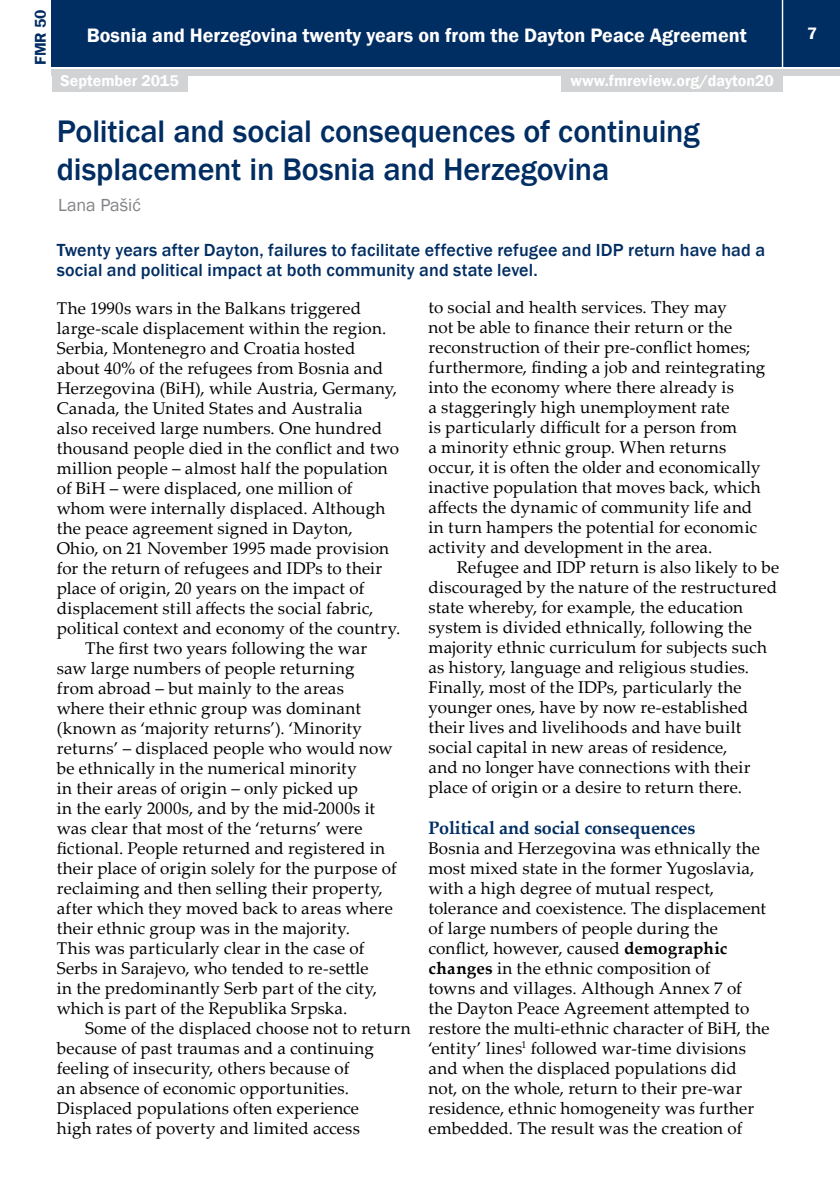
<style>
.page{position:relative;width:840px;height:1191px;background:#fff}
.page>*{position:absolute;margin:0;border:0;box-sizing:border-box;transform-origin:0 0}
.t1{font:500 32px/38px "Franklin Gothic";letter-spacing:-.005em;color:#002d62}
.t2{font:600 20px "Franklin Gothic";color:#fff}
.t3{font:500 18px/20px "Franklin Gothic";letter-spacing:.005em;color:#002d62}
.t4{font:700 18px "Palatino Linotype";letter-spacing:-.01em;color:#002d62}
.t5{font:18px "Franklin Gothic";color:#808285}
.t6{font:17px/20px "Palatino Linotype";letter-spacing:.01em;color:#000}
.t7{font:600 17px "Franklin Gothic";color:#fff}
.t8{font:600 16px "Franklin Gothic";color:#fff}
.t9{font:600 16px "Franklin Gothic";color:#002d62}
.s1{font-weight:700}
</style>
<div class="page">
<div style="left:52px;top:0;width:787px;height:66px;background:#002d62"></div>
<div style="left:52px;top:69px;width:787px;height:6px;background:#d1d3d4"></div>
<hr style="left:781px;top:0;width:1px;height:68px;background:#fff">
<div style="left:561px;top:74px;width:221px;height:18px;background:#d1d3d4"></div>
<div style="left:52px;top:74px;width:135px;height:18px;background:#d1d3d4"></div>
<p class="t9" style="left:31px;top:65px;width:57px;rotate:-90deg">FMR 50</p>
<p class="t2" style="left:87px;top:23px;width:661px">Bosnia and Herzegovina twenty years on from the Dayton Peace Agreement</p>
<p class="t7" style="left:806px;top:23px;width:11px">7</p>
<p class="t8" style="left:61px;top:71px;width:120px">September 2015</p>
<p class="t8" style="left:570px;top:71px;width:205px">www.fmreview.org/dayton20</p>
<h1 class="t1" style="left:57px;top:112px;width:644px">Political and social consequences of continuing displacement in Bosnia and Herzegovina</h1>
<p class="t5" style="left:58px;top:194px;width:84px">Lana Pašić</p>
<p class="t3" style="left:57px;top:240px;width:709px">Twenty years after Dayton, failures to facilitate effective refugee and IDP return have had a social and political impact at both community and state level.</p>
<p class="t6" style="left:57px;top:297px;width:306px">The 1990s wars in the Balkans triggered</p>
<p class="t6" style="left:57px;top:317px;width:331px">large-scale displacement within the region.</p>
<p class="t6" style="left:57px;top:337px;width:300px">Serbia, Montenegro and Croatia hosted</p>
<p class="t6" style="left:57px;top:357px;width:328px">about 40% of the refugees from Bosnia and</p>
<p class="t6" style="left:57px;top:377px;width:342px">Herzegovina (BiH), while Austria, Germany,</p>
<p class="t6" style="left:57px;top:397px;width:307px">Canada, the United States and Australia</p>
<p class="t6" style="left:57px;top:417px;width:326px">also received large numbers. One hundred</p>
<p class="t6" style="left:57px;top:437px;width:344px">thousand people died in the conflict and two</p>
<p class="t6" style="left:57px;top:457px;width:332px">million people – almost half the population</p>
<p class="t6" style="left:57px;top:477px;width:297px">of BiH – were displaced, one million of</p>
<p class="t6" style="left:57px;top:497px;width:330px">whom were internally displaced. Although</p>
<p class="t6" style="left:57px;top:517px;width:297px">the peace agreement signed in Dayton,</p>
<p class="t6" style="left:57px;top:537px;width:333px">Ohio, on 21 November 1995 made provision</p>
<p class="t6" style="left:57px;top:557px;width:327px">for the return of refugees and IDPs to their</p>
<p class="t6" style="left:57px;top:577px;width:309px">place of origin, 20 years on the impact of</p>
<p class="t6" style="left:57px;top:597px;width:318px">displacement still affects the social fabric,</p>
<p class="t6" style="left:57px;top:617px;width:345px">political context and economy of the country.</p>
<p class="t6" style="left:85px;top:637px;width:283px">The first two years following the war</p>
<p class="t6" style="left:57px;top:657px;width:299px">saw large numbers of people returning</p>
<p class="t6" style="left:57px;top:677px;width:288px">from abroad – but mainly to the areas</p>
<p class="t6" style="left:57px;top:697px;width:305px">where their ethnic group was dominant</p>
<p class="t6" style="left:57px;top:717px;width:306px">(known as ‘majority returns’). ‘Minority</p>
<p class="t6" style="left:57px;top:737px;width:337px">returns’ – displaced people who would now</p>
<p class="t6" style="left:57px;top:757px;width:301px">be ethnically in the numerical minority</p>
<p class="t6" style="left:57px;top:777px;width:303px">in their areas of origin – only picked up</p>
<p class="t6" style="left:57px;top:797px;width:319px">in the early 2000s, and by the mid-2000s it</p>
<p class="t6" style="left:57px;top:817px;width:307px">was clear that most of the ‘returns’ were</p>
<p class="t6" style="left:57px;top:837px;width:329px">fictional. People returned and registered in</p>
<p class="t6" style="left:57px;top:857px;width:341px">their place of origin solely for the purpose of</p>
<p class="t6" style="left:57px;top:877px;width:327px">reclaiming and then selling their property,</p>
<p class="t6" style="left:57px;top:897px;width:337px">after which they moved back to areas where</p>
<p class="t6" style="left:57px;top:917px;width:294px">their ethnic group was in the majority.</p>
<p class="t6" style="left:57px;top:937px;width:309px">This was particularly clear in the case of</p>
<p class="t6" style="left:57px;top:957px;width:313px">Serbs in Sarajevo, who tended to re-settle</p>
<p class="t6" style="left:57px;top:977px;width:321px">in the predominantly Serb part of the city,</p>
<p class="t6" style="left:57px;top:997px;width:292px">which is part of the Republika Srpska.</p>
<p class="t6" style="left:85px;top:1017px;width:327px">Some of the displaced choose not to return</p>
<p class="t6" style="left:57px;top:1037px;width:318px">because of past traumas and a continuing</p>
<p class="t6" style="left:57px;top:1057px;width:294px">feeling of insecurity, others because of</p>
<p class="t6" style="left:57px;top:1077px;width:294px">an absence of economic opportunities.</p>
<p class="t6" style="left:57px;top:1097px;width:304px">Displaced populations often experience</p>
<p class="t6" style="left:57px;top:1117px;width:304px">high rates of poverty and limited access</p>
<p class="t6" style="left:428px;top:297px;width:338px">to social and health services. They may<br>not be able to finance their return or the reconstruction of their pre-conflict homes; furthermore, finding a job and reintegrating into the economy where there already is<br>a staggeringly high unemployment rate<br>is particularly difficult for a person from<br>a minority ethnic group. When returns occur, it is often the older and economically inactive population that moves back, which affects the dynamic of community life and in turn hampers the potential for economic activity and development in the area.</p>
<p class="t6" style="left:428px;top:557px;width:352px;text-indent:28px">Refugee and IDP return is also likely to be discouraged by the nature of the restructured state whereby, for example, the education system is divided ethnically, following the majority ethnic curriculum for subjects such as history, language and religious studies.<br>Finally, most of the IDPs, particularly the younger ones, have by now re-established their lives and livelihoods and have built social capital in new areas of residence,<br>and no longer have connections with their place of origin or a desire to return there.</p>
<p class="t4" style="left:428px;top:815px;width:268px">Political and social consequences</p>
<p class="t6" style="left:428px;top:837px;width:342px">Bosnia and Herzegovina was ethnically the most mixed state in the former Yugoslavia, with a high degree of mutual respect, tolerance and coexistence. The displacement of large numbers of people during the conflict, however, caused <span class="s1">demographic changes</span> in the ethnic composition of<br>towns and villages. Although Annex 7 of the Dayton Peace Agreement attempted to restore the multi-ethnic character of BiH, the ‘entity’ lines<sup>1</sup> followed war-time divisions and when the displaced populations did not, on the whole, return to their pre-war residence, ethnic homogeneity was further embedded. The result was the creation of</p>
</div>
